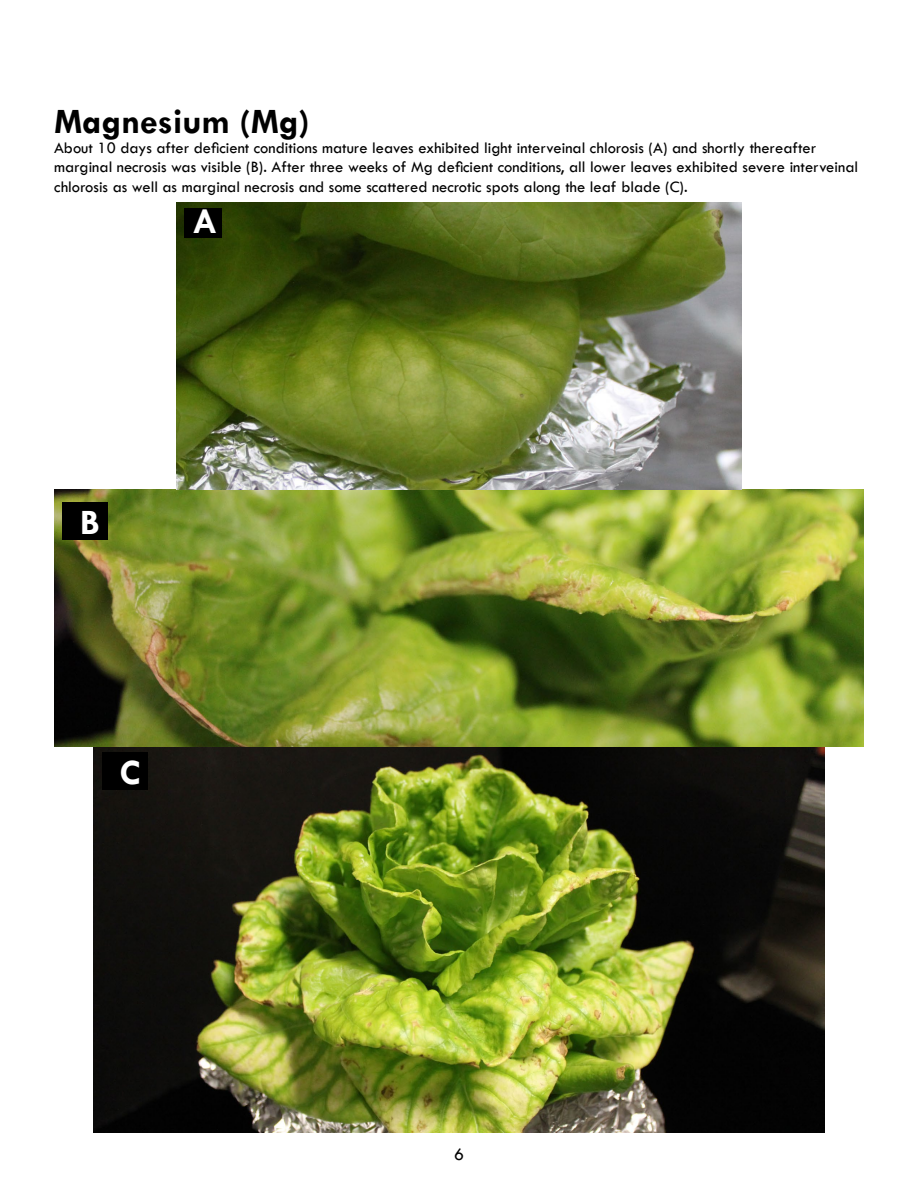
<style>
.page{position:relative;width:918px;height:1188px;background:#fff}
.page>*{position:absolute;margin:0;border:0;box-sizing:border-box;transform-origin:0 0}
.t1{font:700 36px "Tw Cen";color:#000}
.t2{font:700 36px "Tw Cen";color:#fff}
.t3{font:18px "Tw Cen";color:#000}
.t4{font:16.5px/19.8px "Tw Cen";color:#000}
</style>
<div class="page">
<img style="left:94px;top:746px;width:730px;height:387px">
<img style="left:54px;top:490px;width:810px;height:256px">
<img style="left:177px;top:202px;width:564px;height:288px">
<div style="left:62px;top:503px;width:46px;height:37px;background:#000"></div>
<div style="left:103px;top:752px;width:45px;height:38px;background:#000"></div>
<div style="left:184px;top:208px;width:37px;height:30px;background:#000"></div>
<h1 class="t1" style="left:54px;top:100px;width:257px">Magnesium (Mg)</h1>
<p class="t4" style="left:54px;top:137px;width:806px">About 10 days after deficient conditions mature leaves exhibited light interveinal chlorosis (A) and shortly thereafter marginal necrosis was visible (B). After three weeks of Mg deficient conditions, all lower leaves exhibited severe interveinal chlorosis as well as marginal necrosis and some scattered necrotic spots along the leaf blade (C).</p>
<h1 class="t2" style="left:193px;top:200px;width:26px">A</h1>
<h1 class="t2" style="left:80px;top:501px;width:21px">B</h1>
<h1 class="t2" style="left:119px;top:751px;width:22px">C</h1>
<p class="t3" style="left:454px;top:1143px;width:11px">6</p>
</div>
